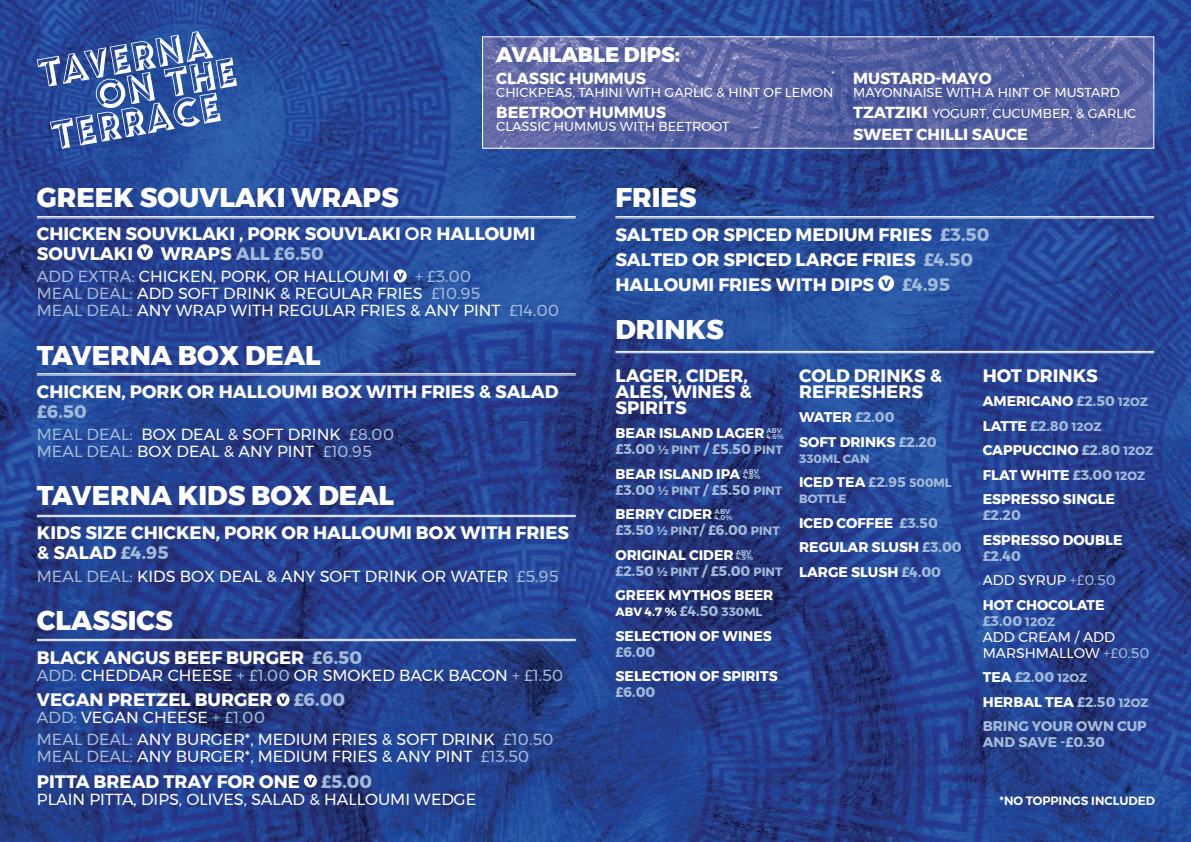
<style>
.page{position:relative;width:1191px;height:842px;background:#fff}
.page>*{position:absolute;margin:0;border:0;box-sizing:border-box;transform-origin:0 0}
.t1{font:800 27px "Montserrat";color:#fff}
.t2{font:800 21px "Montserrat";color:#fff}
.t3{font:700 18px/20px "Montserrat";color:#fff}
.t4{font:700 18px "Montserrat";color:#a2bad9}
.t5{font:16px/17px "Montserrat";color:#fff}
.t6{font:700 16px "Montserrat";color:#fff}
.t7{font:700 14px/16px "Montserrat";color:#fff}
.t8{font:700 14px/16px "Montserrat";color:#a2bad9}
.t9{font:14px/16px "Montserrat";color:#fff}
.t10{font:13px "Montserrat";color:#fff}
.t11{font:600 12px "Montserrat";color:#fff}
.t12{font:700 12px "Montserrat";color:#fff}
.t13{font:700 12px "Montserrat";color:#a2bad9}
.t14{font:700 7px/5.5px "Montserrat";color:#a2bad9}
.s1{font-weight:700;font-size:16px}
.s2{font-weight:500}
.s3{color:#fff}
.s4{color:#a2bad9}
.s5{font-size:12px;color:#a2bad9}
.s6{font-size:12px}
.s7{font-size:14px;color:#a2bad9}
.s8{font-weight:700}
.s9{font-weight:700;color:#a2bad9}
.s10{font-weight:700;font-size:12px;color:#a2bad9}
</style>
<div class="page">
<img style="left:0;top:0;width:1191px;height:842px">
<svg style="left:37px;top:31px;width:200px;height:118px;background:#5371b1"></svg>
<svg style="left:137px;top:244px;width:16px;height:16px"></svg>
<svg style="left:394px;top:269px;width:13px;height:13px"></svg>
<svg style="left:277px;top:693px;width:13px;height:13px"></svg>
<svg style="left:304px;top:774px;width:13px;height:13px"></svg>
<svg style="left:878px;top:275px;width:16px;height:16px"></svg>
<hr style="left:37px;top:216px;width:538px;height:1px;background:#fff">
<hr style="left:37px;top:218px;width:538px;height:1px;background:#fff">
<hr style="left:615px;top:216px;width:539px;height:1px;background:#fff">
<hr style="left:615px;top:218px;width:539px;height:1px;background:#fff">
<hr style="left:615px;top:351px;width:539px;height:1px;background:#fff">
<hr style="left:615px;top:352px;width:539px;height:1px;background:#fff">
<hr style="left:37px;top:373px;width:538px;height:1px;background:#fff">
<hr style="left:37px;top:375px;width:538px;height:1px;background:#fff">
<hr style="left:37px;top:515px;width:538px;height:1px;background:#fff">
<hr style="left:37px;top:516px;width:538px;height:1px;background:#fff">
<hr style="left:37px;top:639px;width:538px;height:1px;background:#fff">
<hr style="left:37px;top:640px;width:538px;height:1px;background:#fff">
<img style="left:484px;top:38px;width:668px;height:109px">
<div style="left:482px;top:36px;width:672px;height:113px;border:1px solid #fff"></div>
<p class="t2" style="left:496px;top:38px;width:185px">AVAILABLE DIPS:</p>
<p class="t6" style="left:496px;top:65px;width:151px">CLASSIC HUMMUS</p>
<p class="t10" style="left:496px;top:82px;width:339px">CHICKPEAS, TAHINI WITH GARLIC &amp; HINT OF LEMON</p>
<p class="t6" style="left:496px;top:100px;width:171px">BEETROOT HUMMUS</p>
<p class="t10" style="left:496px;top:117px;width:235px">CLASSIC HUMMUS WITH BEETROOT</p>
<p class="t6" style="left:853px;top:65px;width:140px">MUSTARD-MAYO</p>
<p class="t10" style="left:853px;top:82px;width:268px">MAYONNAISE WITH A HINT OF MUSTARD</p>
<p class="t10" style="left:853px;top:104px;width:284px"><span class="s1">TZATZIKI</span> YOGURT, CUCUMBER, &amp; GARLIC</p>
<p class="t6" style="left:853px;top:121px;width:176px">SWEET CHILLI SAUCE</p>
<p class="t1" style="left:37px;top:175px;width:363px">GREEK SOUVLAKI WRAPS</p>
<p class="t3" style="left:37px;top:224px;width:500px">CHICKEN SOUVKLAKI , PORK SOUVLAKI <span class="s2">OR</span> HALLOUMI<br>SOUVLAKI</p>
<p class="t4" style="left:161px;top:239px;width:164px"><span class="s3">WRAPS</span> ALL £6.50</p>
<p class="t5" style="left:37px;top:268px;width:354px"><span class="s4">ADD EXTRA:</span> CHICKEN, PORK, OR HALLOUMI</p>
<p class="t5" style="left:37px;top:268px;width:524px;text-indent:378px"><span class="s4">+ £3.00<br>MEAL DEAL:</span> ADD SOFT DRINK &amp; REGULAR FRIES <span class="s4">£10.95<br>MEAL DEAL:</span> ANY WRAP WITH REGULAR FRIES &amp; ANY PINT <span class="s4">£14.00</span></p>
<p class="t1" style="left:37px;top:333px;width:285px">TAVERNA BOX DEAL</p>
<p class="t3" style="left:37px;top:382px;width:523px">CHICKEN, PORK OR HALLOUMI BOX WITH FRIES &amp; SALAD <span class="s4">£6.50</span></p>
<p class="t5" style="left:37px;top:426px;width:358px"><span class="s4">MEAL DEAL:</span> BOX DEAL &amp; SOFT DRINK <span class="s4">£8.00<br>MEAL DEAL:</span> BOX DEAL &amp; ANY PINT <span class="s4">£10.95</span></p>
<p class="t1" style="left:37px;top:474px;width:359px">TAVERNA KIDS BOX DEAL</p>
<p class="t3" style="left:37px;top:523px;width:533px">KIDS SIZE CHICKEN, PORK OR HALLOUMI BOX WITH FRIES &amp; SALAD <span class="s4">£4.95</span></p>
<p class="t5" style="left:37px;top:567px;width:523px"><span class="s4">MEAL DEAL:</span> KIDS BOX DEAL &amp; ANY SOFT DRINK OR WATER <span class="s4">£5.95</span></p>
<p class="t1" style="left:37px;top:598px;width:137px">CLASSICS</p>
<p class="t3" style="left:37px;top:648px;width:326px">BLACK ANGUS BEEF BURGER <span class="s4">£6.50</span></p>
<p class="t5" style="left:37px;top:667px;width:528px"><span class="s4">ADD:</span> CHEDDAR CHEESE <span class="s4">+ £1.00</span> OR SMOKED BACK BACON <span class="s4">+ £1.50</span></p>
<p class="t3" style="left:37px;top:690px;width:309px">VEGAN PRETZEL BURGER <span class="s4">£6.00</span></p>
<p class="t5" style="left:37px;top:709px;width:229px"><span class="s4">ADD:</span> VEGAN CHEESE <span class="s4">+ £1.00</span></p>
<p class="t5" style="left:37px;top:731px;width:518px"><span class="s4">MEAL DEAL:</span> ANY BURGER*, MEDIUM FRIES &amp; SOFT DRINK <span class="s4">£10.50<br>MEAL DEAL:</span> ANY BURGER*, MEDIUM FRIES &amp; ANY PINT <span class="s4">£13.50</span></p>
<p class="t3" style="left:37px;top:771px;width:337px">PITTA BREAD TRAY FOR ONE <span class="s4">£5.00</span></p>
<p class="t5" style="left:37px;top:790px;width:440px">PLAIN PITTA, DIPS, OLIVES, SALAD &amp; HALLOUMI WEDGE</p>
<p class="t1" style="left:615px;top:175px;width:83px">FRIES</p>
<p class="t3" style="left:615px;top:225px;width:375px">SALTED OR SPICED MEDIUM FRIES <span class="s4">£3.50</span></p>
<p class="t3" style="left:615px;top:250px;width:359px">SALTED OR SPICED LARGE FRIES <span class="s4">£4.50</span></p>
<p class="t3" style="left:615px;top:275px;width:260px">HALLOUMI FRIES WITH DIPS</p>
<p class="t4" style="left:902px;top:270px;width:50px">£4.95</p>
<p class="t1" style="left:615px;top:308px;width:110px">DRINKS</p>
<p class="t3" style="left:615px;top:367px;width:138px;line-height:16px">LAGER, CIDER,<br>ALES, WINES &amp;<br>SPIRITS</p>
<p class="t7" style="left:615px;top:425px;width:169px">BEAR ISLAND LAGER <span class="s4">£3.00</span> <span class="s5">½ PINT</span> <span class="s4">/ £5.50</span> <span class="s5">PINT</span></p>
<p class="t7" style="left:615px;top:466px;width:168px">BEAR ISLAND IPA <span class="s4">£3.00</span> <span class="s5">½ PINT</span> <span class="s4">/ £5.50</span> <span class="s5">PINT</span></p>
<p class="t8" style="left:615px;top:506px;width:166px"><span class="s3">BERRY CIDER<br></span>£3.50 <span class="s6">½ PINT</span>/ £6.00 <span class="s6">PINT</span></p>
<p class="t7" style="left:615px;top:547px;width:168px">ORIGINAL CIDER<br><span class="s4">£2.50</span> <span class="s5">½ PINT</span> <span class="s4">/ £5.00</span> <span class="s5">PINT</span></p>
<p class="t7" style="left:615px;top:587px;width:159px">GREEK MYTHOS BEER</p>
<p class="t12" style="left:615px;top:602px;width:148px">ABV 4.7 % <span class="s7">£4.50</span> <span class="s4">330ML</span></p>
<p class="t7" style="left:615px;top:628px;width:158px">SELECTION OF WINES <span class="s4">£6.00</span></p>
<p class="t7" style="left:615px;top:668px;width:164px">SELECTION OF SPIRITS <span class="s4">£6.00</span></p>
<p class="t14" style="left:766px;top:428px;width:19px">ABV<br>4.6%</p>
<p class="t14" style="left:743px;top:468px;width:19px">ABV<br>4.8%</p>
<p class="t14" style="left:714px;top:509px;width:19px">ABV<br>4.0%</p>
<p class="t14" style="left:736px;top:549px;width:19px">ABV<br>4.5%</p>
<p class="t3" style="left:799px;top:367px;width:144px;line-height:16px">COLD DRINKS &amp;<br>REFRESHERS</p>
<p class="t7" style="left:799px;top:409px;width:97px">WATER <span class="s4">£2.00</span></p>
<p class="t7" style="left:799px;top:434px;width:139px">SOFT DRINKS <span class="s4">£2.20</span></p>
<p class="t13" style="left:799px;top:449px;width:72px">330ML CAN</p>
<p class="t7" style="left:799px;top:474px;width:154px">ICED TEA <span class="s4">£2.95</span> <span class="s5">500ML</span></p>
<p class="t13" style="left:799px;top:489px;width:49px">BOTTLE</p>
<p class="t7" style="left:799px;top:515px;width:140px">ICED COFFEE <span class="s4">£3.50</span></p>
<p class="t7" style="left:799px;top:539px;width:164px">REGULAR SLUSH <span class="s4">£3.00</span></p>
<p class="t7" style="left:799px;top:564px;width:143px">LARGE SLUSH <span class="s4">£4.00</span></p>
<p class="t3" style="left:982px;top:365px;width:117px">HOT DRINKS</p>
<p class="t7" style="left:982px;top:393px;width:167px">AMERICANO <span class="s4">£2.50</span> <span class="s5">12OZ</span></p>
<p class="t7" style="left:982px;top:418px;width:120px">LATTE <span class="s4">£2.80</span> <span class="s5">12OZ</span></p>
<p class="t7" style="left:982px;top:442px;width:172px">CAPPUCCINO <span class="s4">£2.80</span> <span class="s5">12OZ</span></p>
<p class="t7" style="left:982px;top:467px;width:164px">FLAT WHITE <span class="s4">£3.00</span> <span class="s5">12OZ</span></p>
<p class="t7" style="left:982px;top:491px;width:134px">ESPRESSO SINGLE <span class="s4">£2.20</span></p>
<p class="t7" style="left:982px;top:532px;width:141px">ESPRESSO DOUBLE <span class="s4">£2.40</span></p>
<p class="t9" style="left:982px;top:572px;width:134px">ADD SYRUP <span class="s4">+£0.50</span></p>
<p class="t9" style="left:982px;top:597px;width:168px"><span class="s8">HOT CHOCOLATE<br></span><span class="s9">£3.00</span> <span class="s10">12OZ<br></span>ADD CREAM / ADD<br>MARSHMALLOW <span class="s4">+£0.50</span></p>
<p class="t8" style="left:982px;top:669px;width:106px"><span class="s3">TEA</span> £2.00 <span class="s6">12OZ</span></p>
<p class="t7" style="left:982px;top:694px;width:167px">HERBAL TEA <span class="s4">£2.50</span> <span class="s5">12OZ</span></p>
<p class="t8" style="left:982px;top:718px;width:166px">BRING YOUR OWN CUP<br>AND SAVE -£0.30</p>
<p class="t11" style="left:999px;top:791px;width:157px">*NO TOPPINGS INCLUDED</p>
</div>
